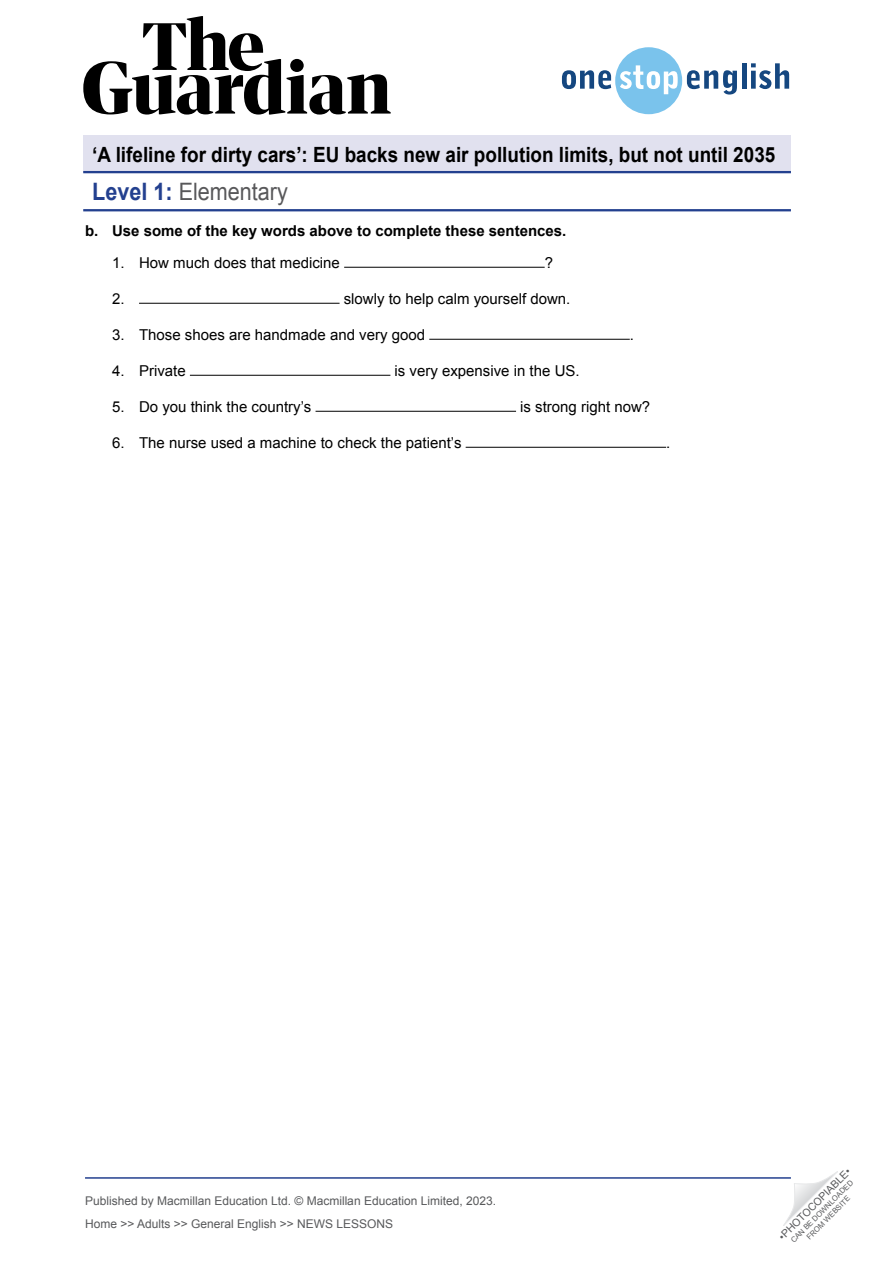
<style>
.page{position:relative;width:893px;height:1263px;background:#fff}
.page>*{position:absolute;margin:0;border:0;box-sizing:border-box;transform-origin:0 0}
.t1{font:24px "Arial";color:#58585a;scale:.9 1}
.t2{font:700 21px "Arial";color:#000;scale:.9 1}
.t3{font:15px "Arial";color:#000}
.t4{font:700 15px "Arial";color:#000}
.t5{font:12px/23px "Arial";color:#58595b}
.t6{font:10.5px "Arial";color:#58595b}
.t7{font:7.5px/9px "Arial";color:#58595b;text-align:center}
.s1{font-weight:700;color:#23408f}
</style>
<div class="page">
<svg style="left:783px;top:1171px;width:55px;height:55px"></svg>
<svg style="left:83px;top:16px;width:308px;height:99px"></svg>
<svg style="left:562px;top:47px;width:175px;height:67px"></svg>
<hr style="left:742px;top:63px;width:4px;height:26px;background:#154780">
<svg style="left:751px;top:63px;width:38px;height:26px"></svg>
<hr style="left:85px;top:1177px;width:706px;height:2px;background:#23408f">
<div style="left:83px;top:136px;width:708px;height:37px;background:#e1e1ef"></div>
<hr style="left:83px;top:171px;width:708px;height:2px;background:#23408f">
<hr style="left:83px;top:209px;width:708px;height:2px;background:#23408f">
<hr style="left:344px;top:267px;width:201px;height:1px;background:#000">
<hr style="left:139px;top:303px;width:201px;height:1px;background:#000">
<hr style="left:429px;top:339px;width:201px;height:1px;background:#000">
<hr style="left:190px;top:375px;width:200px;height:1px;background:#000">
<hr style="left:316px;top:411px;width:200px;height:1px;background:#000">
<hr style="left:466px;top:447px;width:200px;height:1px;background:#000">
<h2 class="t2" style="left:92px;top:141px;width:760px">‘A lifeline for dirty cars’: EU backs new air pollution limits, but not until 2035</h2>
<h1 class="t1" style="left:92px;top:176px;width:219px"><span class="s1">Level 1:</span> Elementary</h1>
<p class="t4" style="left:85px;top:221px;width:483px">b. Use some of the key words above to complete these sentences.</p>
<p class="t3" style="left:112px;top:252px;width:229px">1. How much does that medicine</p>
<p class="t3" style="left:545px;top:252px;width:10px">?</p>
<p class="t3" style="left:112px;top:288px;width:14px">2.</p>
<p class="t3" style="left:344px;top:288px;width:228px">slowly to help calm yourself down.</p>
<p class="t3" style="left:112px;top:324px;width:314px">3. Those shoes are handmade and very good</p>
<p class="t3" style="left:630px;top:324px;width:6px">.</p>
<p class="t3" style="left:112px;top:360px;width:75px">4. Private</p>
<p class="t3" style="left:395px;top:360px;width:187px">is very expensive in the US.</p>
<p class="t3" style="left:112px;top:396px;width:201px">5. Do you think the country’s</p>
<p class="t3" style="left:520px;top:396px;width:132px">is strong right now?</p>
<p class="t3" style="left:112px;top:432px;width:351px">6. The nurse used a machine to check the patient’s</p>
<p class="t3" style="left:666px;top:432px;width:6px">.</p>
<p class="t5" style="left:85px;top:1189px;width:413px">Published by Macmillan Education Ltd. © Macmillan Education Limited, 2023.<br>Home &gt;&gt; Adults &gt;&gt; General English &gt;&gt; NEWS LESSONS</p>
<p class="t6" style="left:776px;top:1233px;width:99px;rotate:-45deg">•PHOTOCOPIABLE•</p>
<p class="t7" style="left:789px;top:1238px;width:86px;rotate:-45deg">CAN BE DOWNLOADED<br>FROM WEBSITE</p>
</div>
